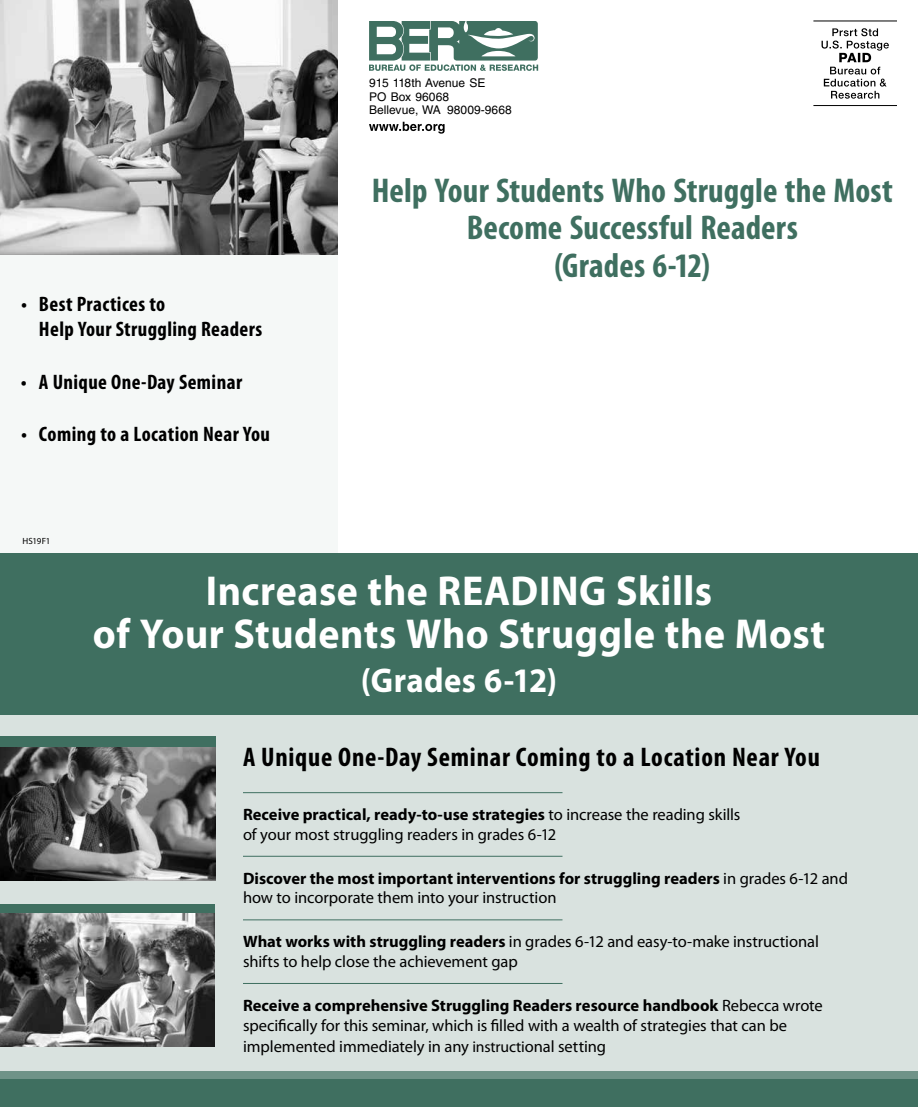
<style>
.page{position:relative;width:918px;height:1107px;background:#fff}
.page>*{position:absolute;margin:0;border:0;box-sizing:border-box;transform-origin:0 0}
.t1{font:700 42px/43.5px "Myriad Pro";letter-spacing:.015em;color:#fff;text-align:center;scale:.95 1}
.t2{font:700 condensed 34.5px/37.5px "Myriad Pro";letter-spacing:.005em;color:#3f6f60;text-align:center}
.t3{font:700 34.5px "Myriad Pro";letter-spacing:.01em;color:#fff;scale:.95 1}
.t4{font:700 condensed 27px "Myriad Pro";letter-spacing:.03em;color:#000}
.t5{font:700 condensed 21px/25.2px "Myriad Pro";letter-spacing:.02em;color:#000}
.t6{font:16.5px/19.8px "Myriad Pro";letter-spacing:-.005em;color:#000}
.t7{font:700 16.5px/19.8px "Myriad Pro";color:#000}
.t8{font:12px/13.5px "Helvetica LT Std";letter-spacing:.005em;color:#000}
.t9{font:9px "Myriad Pro";letter-spacing:-.02em;color:#000}
.s1{font-weight:700}
.s2{font-weight:400}
.s3{font-size:15.75px}
</style>
<div class="page">
<div style="left:0;top:554px;width:918px;height:553px;background:#d9e2df"></div>
<div style="left:0;top:1072px;width:918px;height:12px;background:#6f9388"></div>
<div style="left:0;top:1079px;width:918px;height:28px;background:#3f6f60"></div>
<div style="left:0;top:250px;width:338px;height:304px;background:#f5f8f7"></div>
<div style="left:0;top:554px;width:918px;height:161px;background:#3f6f60"></div>
<hr style="left:813px;top:21px;width:84px;height:1px;background:#000">
<hr style="left:813px;top:105px;width:84px;height:1px;background:#000">
<svg style="left:822px;top:28px;width:67px;height:71px"></svg>
<svg style="left:369px;top:21px;width:169px;height:50px"></svg>
<svg style="left:369px;top:122px;width:76px;height:12px"></svg>
<hr style="left:243px;top:792px;width:319px;height:1px;background:#3f6f60">
<hr style="left:243px;top:856px;width:319px;height:1px;background:#3f6f60">
<hr style="left:243px;top:920px;width:319px;height:1px;background:#3f6f60">
<hr style="left:243px;top:983px;width:319px;height:1px;background:#3f6f60">
<img style="left:0;top:0;width:337px;height:255px">
<div style="left:0;top:904px;width:214px;height:12px;background:#3f6f60"></div>
<svg style="left:0;top:914px;width:214px;height:133px;background:#727272"></svg>
<div style="left:0;top:736px;width:216px;height:12px;background:#3f6f60"></div>
<img style="left:0;top:747px;width:216px;height:133px">
<p class="t8" style="left:369px;top:76px;width:144px">915 118th Avenue SE<br>PO Box 96068<br>Bellevue, WA 98009‑9668</p>
<p class="t5" style="left:39px;top:291px;width:225px;text-indent:-18px">• Best Practices to<br>Help Your Struggling Readers</p>
<p class="t5" style="left:21px;top:369px;width:223px">• A Unique One-Day Seminar</p>
<p class="t5" style="left:21px;top:421px;width:251px">• Coming to a Location Near You</p>
<p class="t9" style="left:22px;top:536px;width:30px">HS19F1</p>
<h2 class="t2" style="left:372px;top:171px;width:522px">Help Your Students Who Struggle the Most<br>Become Successful Readers<br>(Grades 6-12)</h2>
<h1 class="t1" style="left:93px;top:567px;width:772px">Increase the READING Skills<br>of Your Students Who Struggle the Most</h1>
<h2 class="t3" style="left:361px;top:658px;width:208px">(Grades 6‑12)</h2>
<h3 class="t4" style="left:243px;top:740px;width:578px">A Unique One-Day Seminar Coming to a Location Near You</h3>
<p class="t6" style="left:243px;top:804px;width:499px"><span class="s1">Receive practical, ready-to-use strategies</span> to increase the reading skills of your most struggling readers in grades 6-12</p>
<p class="t7" style="left:243px;top:868px;width:607px">Discover the most important interventions for struggling readers <span class="s2">in grades 6-12 and how to incorporate them into your instruction</span></p>
<p class="t6" style="left:243px;top:932px;width:577px"><span class="s1">What works with struggling readers</span> in grades 6-12 and easy-to-make instructional shifts to help close the achievement gap</p>
<p class="t6" style="left:243px;top:995px;width:581px;line-height:20.4px"><span class="s1">Receive a comprehensive Struggling Readers resource handbook</span> Rebecca wrote specifically for this seminar, which is filled with a wealth of strategies that can be implemented immediately in any <span class="s3">instructi</span>onal setting</p>
</div>
